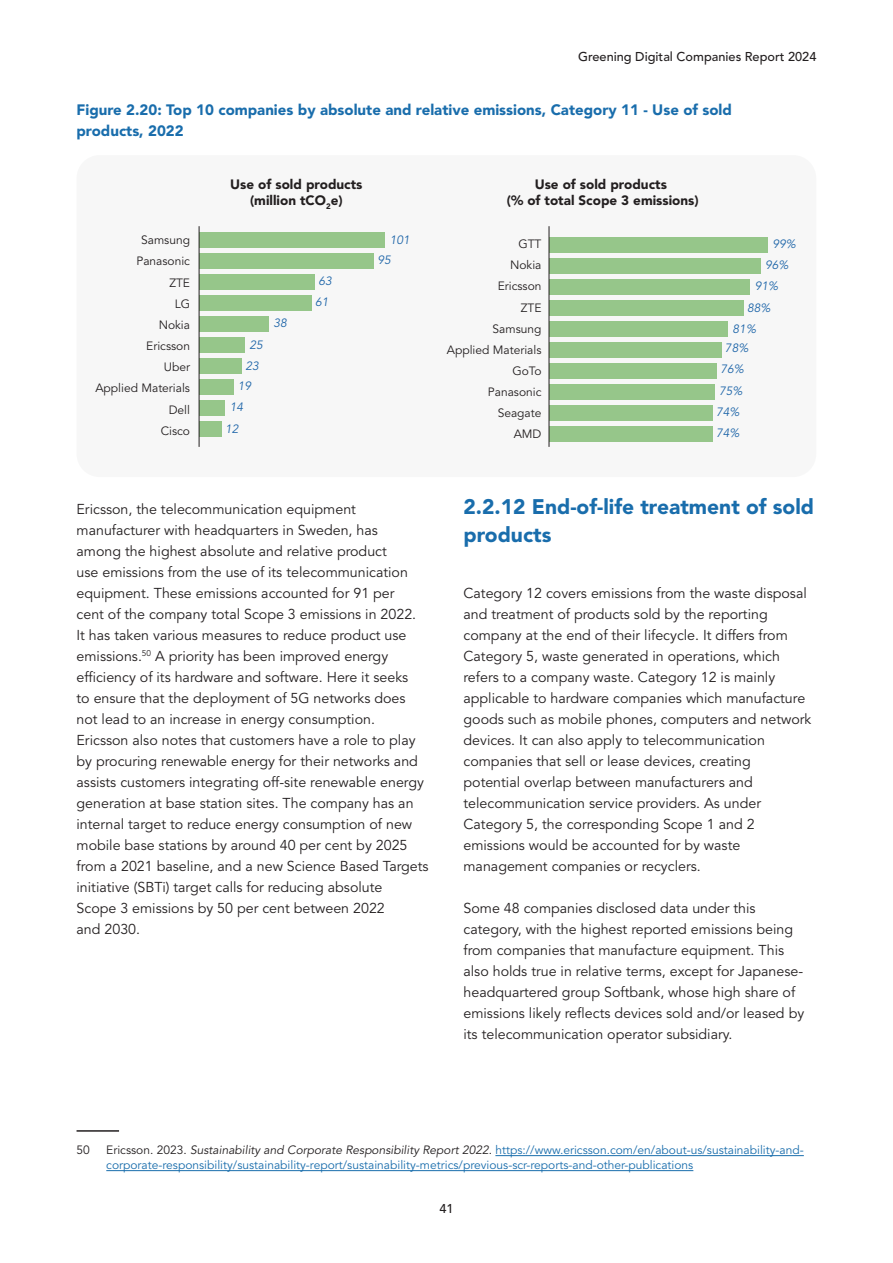
<style>
.page{position:relative;width:893px;height:1263px;background:#fff}
.page>*{position:absolute;margin:0;border:0;box-sizing:border-box;transform-origin:0 0}
.Subheading__1_1_1_s{font:900 21px/28.5px "Avenir LT Std";color:#196dac}
.Table_titles_2024_Bold_Blue{font:900 15px/21px "Avenir LT Std";color:#196dac}
.Body_Text{font:14.25px/21px "Avenir LT Std";color:#231f20}
.t1{font:900 13.5px/16.2px "Avenir LT Std";color:#231f20;text-align:center}
.t2{font:500 12.75px "Avenir LT Std";color:#231f20}
.Footnote{font:12px/15px "Avenir LT Std";color:#196dac}
.Footnote-2{font:12px "Avenir LT Std";color:#231f20}
.t3{font:italic 12px "Avenir LT Std";color:#1f66a9}
.s1{color:#231f20}
.s2{font-style:italic;color:#231f20}
</style>
<div class="page">
<div style="left:77px;top:155px;width:739px;height:322px;background:#f7f7f7;border-radius:23px"></div>
<div style="left:199px;top:421px;width:22px;height:16px;background:#96c68a"></div>
<div style="left:199px;top:400px;width:26px;height:16px;background:#96c68a"></div>
<div style="left:199px;top:379px;width:35px;height:16px;background:#96c68a"></div>
<div style="left:199px;top:358px;width:42px;height:16px;background:#96c68a"></div>
<div style="left:199px;top:337px;width:46px;height:16px;background:#96c68a"></div>
<div style="left:199px;top:316px;width:70px;height:16px;background:#96c68a"></div>
<div style="left:199px;top:295px;width:112px;height:16px;background:#96c68a"></div>
<div style="left:199px;top:274px;width:116px;height:16px;background:#96c68a"></div>
<div style="left:199px;top:253px;width:175px;height:16px;background:#96c68a"></div>
<div style="left:199px;top:232px;width:186px;height:16px;background:#96c68a"></div>
<hr style="left:199px;top:226px;width:1px;height:221px;background:#231f20">
<div style="left:549px;top:426px;width:163px;height:16px;background:#96c68a"></div>
<div style="left:549px;top:405px;width:163px;height:16px;background:#96c68a"></div>
<div style="left:549px;top:384px;width:165px;height:16px;background:#96c68a"></div>
<div style="left:549px;top:363px;width:168px;height:16px;background:#96c68a"></div>
<div style="left:549px;top:342px;width:172px;height:16px;background:#96c68a"></div>
<div style="left:549px;top:321px;width:179px;height:16px;background:#96c68a"></div>
<div style="left:549px;top:300px;width:194px;height:16px;background:#96c68a"></div>
<div style="left:549px;top:279px;width:201px;height:16px;background:#96c68a"></div>
<div style="left:549px;top:258px;width:212px;height:16px;background:#96c68a"></div>
<div style="left:549px;top:237px;width:218px;height:16px;background:#96c68a"></div>
<hr style="left:549px;top:226px;width:1px;height:221px;background:#231f20">
<hr style="left:77px;top:1130px;width:42px;height:2px;background:#231f20">
<hr style="left:495px;top:1155px;width:309px;height:1px;background:#196dac">
<hr style="left:106px;top:1170px;width:587px;height:1px;background:#196dac">
<p class="t2" style="left:578px;top:49px;width:240px">Greening Digital Companies Report 2024</p>
<p class="Table_titles_2024_Bold_Blue" style="left:77px;top:99px;width:657px">Figure 2.20: Top 10 companies by absolute and relative emissions, Category 11 - Use of sold products, 2022</p>
<p class="t1" style="left:230px;top:176px;width:134px">Use of sold products (million tCO<sub>2</sub>e)</p>
<p class="t1" style="left:507px;top:176px;width:193px">Use of sold products<br>(% of total Scope 3 emissions)</p>
<p class="Footnote-2" style="left:141px;top:233px;width:50px">Samsung</p>
<p class="t3" style="left:390px;top:233px;width:22px">101</p>
<p class="Footnote-2" style="left:518px;top:237px;width:25px">GTT</p>
<p class="t3" style="left:772px;top:237px;width:25px">99%</p>
<p class="Footnote-2" style="left:136px;top:254px;width:55px">Panasonic</p>
<p class="t3" style="left:377px;top:253px;width:15px">95</p>
<p class="Footnote-2" style="left:510px;top:258px;width:33px">Nokia</p>
<p class="t3" style="left:765px;top:258px;width:25px">96%</p>
<p class="Footnote-2" style="left:169px;top:275px;width:22px">ZTE</p>
<p class="t3" style="left:318px;top:274px;width:15px">63</p>
<p class="Footnote-2" style="left:498px;top:279px;width:45px">Ericsson</p>
<p class="t3" style="left:755px;top:279px;width:25px">91%</p>
<p class="Footnote-2" style="left:175px;top:297px;width:17px">LG</p>
<p class="t3" style="left:315px;top:295px;width:15px">61</p>
<p class="Footnote-2" style="left:521px;top:300px;width:22px">ZTE</p>
<p class="t3" style="left:747px;top:300px;width:25px">88%</p>
<p class="Footnote-2" style="left:159px;top:318px;width:33px">Nokia</p>
<p class="t3" style="left:273px;top:316px;width:15px">38</p>
<p class="Footnote-2" style="left:493px;top:322px;width:50px">Samsung</p>
<p class="t3" style="left:733px;top:322px;width:25px">81%</p>
<p class="Footnote-2" style="left:146px;top:339px;width:45px">Ericsson</p>
<p class="t3" style="left:250px;top:337px;width:15px">25</p>
<p class="Footnote-2" style="left:447px;top:343px;width:96px">Applied Materials</p>
<p class="t3" style="left:725px;top:341px;width:25px">78%</p>
<p class="Footnote-2" style="left:164px;top:360px;width:28px">Uber</p>
<p class="t3" style="left:245px;top:359px;width:15px">23</p>
<p class="Footnote-2" style="left:512px;top:364px;width:31px">GoTo</p>
<p class="t3" style="left:720px;top:362px;width:25px">76%</p>
<p class="Footnote-2" style="left:95px;top:381px;width:96px">Applied Materials</p>
<p class="t3" style="left:238px;top:379px;width:15px">19</p>
<p class="Footnote-2" style="left:488px;top:385px;width:55px">Panasonic</p>
<p class="t3" style="left:719px;top:384px;width:25px">75%</p>
<p class="Footnote-2" style="left:169px;top:402px;width:23px">Dell</p>
<p class="t3" style="left:230px;top:399px;width:15px">14</p>
<p class="Footnote-2" style="left:498px;top:406px;width:45px">Seagate</p>
<p class="t3" style="left:716px;top:405px;width:25px">74%</p>
<p class="Footnote-2" style="left:161px;top:424px;width:31px">Cisco</p>
<p class="t3" style="left:225px;top:422px;width:15px">12</p>
<p class="Footnote-2" style="left:514px;top:427px;width:29px">AMD</p>
<p class="t3" style="left:716px;top:426px;width:25px">74%</p>
<p class="Body_Text" style="left:77px;top:499px;width:354px">Ericsson, the telecommunication equipment manufacturer with headquarters in Sweden, has<br>among the highest absolute and relative product<br>use emissions from the use of its telecommunication equipment. These emissions accounted for 91 per<br>cent of the company total Scope 3 emissions in 2022.<br>It has taken various measures to reduce product use emissions.<sup>50</sup> A priority has been improved energy efficiency of its hardware and software. Here it seeks<br>to ensure that the deployment of 5G networks does not lead to an increase in energy consumption.<br>Ericsson also notes that customers have a role to play by procuring renewable energy for their networks and assists customers integrating off-site renewable energy generation at base station sites. The company has an internal target to reduce energy consumption of new mobile base stations by around 40 per cent by 2025 from a 2021 baseline, and a new Science Based Targets initiative (SBTi) target calls for reducing absolute<br>Scope 3 emissions by 50 per cent between 2022<br>and 2030.</p>
<p class="Subheading__1_1_1_s" style="left:463px;top:492px;width:352px">2.2.12 End-of-life treatment of sold products</p>
<p class="Body_Text" style="left:463px;top:583px;width:349px">Category 12 covers emissions from the waste disposal and treatment of products sold by the reporting company at the end of their lifecycle. It differs from Category 5, waste generated in operations, which refers to a company waste. Category 12 is mainly applicable to hardware companies which manufacture goods such as mobile phones, computers and network devices. It can also apply to telecommunication companies that sell or lease devices, creating<br>potential overlap between manufacturers and telecommunication service providers. As under Category 5, the corresponding Scope 1 and 2 emissions would be accounted for by waste management companies or recyclers.</p>
<p class="Body_Text" style="left:463px;top:898px;width:342px">Some 48 companies disclosed data under this category, with the highest reported emissions being from companies that manufacture equipment. This also holds true in relative terms, except for Japanese&shy;headquartered group Softbank, whose high share of emissions likely reflects devices sold and/or leased by its telecommunication operator subsidiary.</p>
<p class="Footnote-2" style="left:77px;top:1143px;width:15px">50</p>
<p class="Footnote" style="left:106px;top:1143px;width:699px"><span class="s1">Ericsson. 2023.</span> <span class="s2">Sustainability and Corporate Responsibility Report 2022</span><span class="s1">.</span> https://www.ericsson.com/en/about-us/sustainability-and&shy;corporate-responsibility/sustainability-report/sustainability-metrics/previous-scr-reports-and-other-publications</p>
<p class="t2" style="left:439px;top:1201px;width:16px">41</p>
</div>
